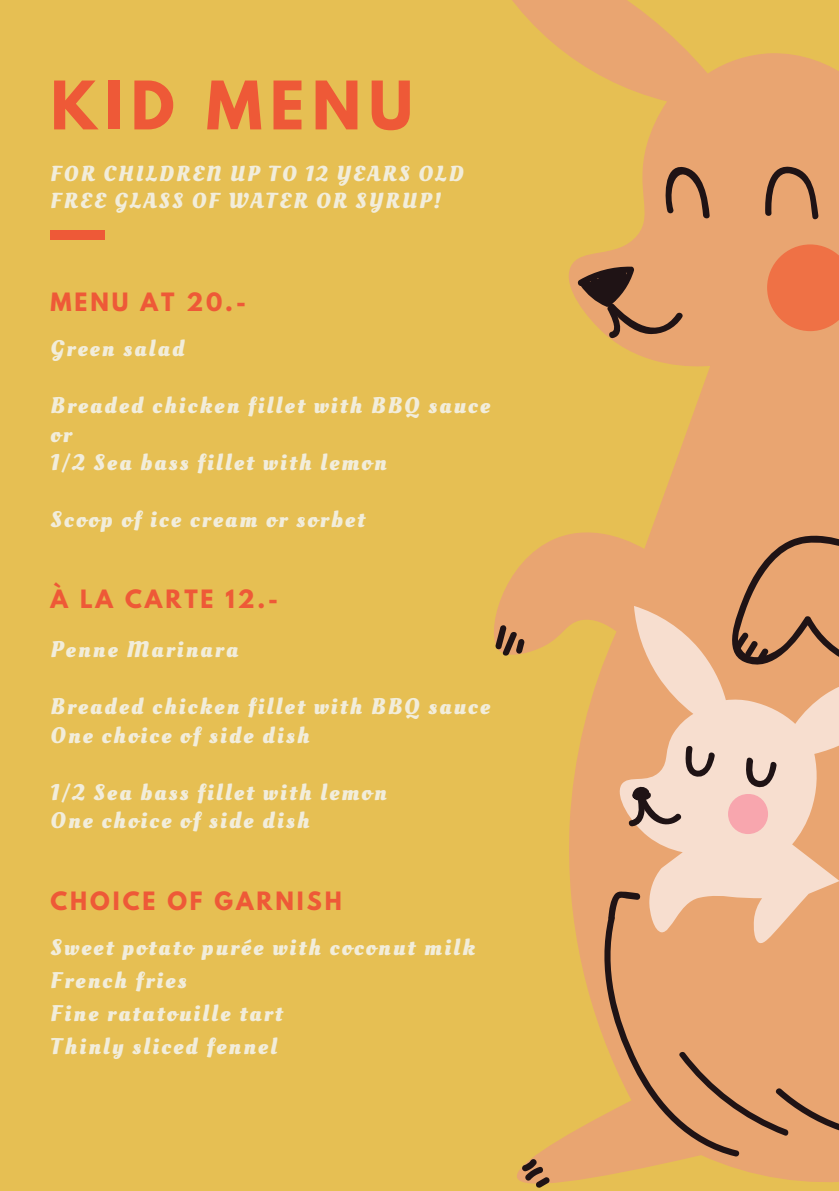
<style>
.page{position:relative;width:839px;height:1191px;background:#fff}
.page>*{position:absolute;margin:0;border:0;box-sizing:border-box;transform-origin:0 0}
.t1{font:700 59.2px "League Spartan";letter-spacing:.13em;color:#ee5937}
.t2{font:700 22.6px "Oleo Script";letter-spacing:.1em;color:#f2eddb}
.t3{font:700 22.4px "League Spartan";letter-spacing:.13em;color:#ee5937}
.t4{font:700 21.6px "Oleo Script";letter-spacing:.1em;color:#f2eddb}
</style>
<div class="page">
<div style="left:0;top:0;width:838px;height:1191px;background:#e6bf53"></div>
<svg style="left:494px;top:0;width:344px;height:1183px"></svg>
<svg style="left:614px;top:606px;width:224px;height:285px;background:#f0c5a6"></svg>
<svg style="left:764px;top:165px;width:54px;height:56px;background:#b8825a"></svg>
<svg style="left:662px;top:164px;width:48px;height:55px;background:#b27d58"></svg>
<svg style="left:597px;top:891px;width:241px;height:266px;background:#dfa070"></svg>
<svg style="left:522px;top:1159px;width:28px;height:29px"></svg>
<svg style="left:721px;top:529px;width:117px;height:145px;background:#cd9164"></svg>
<svg style="left:495px;top:625px;width:29px;height:32px"></svg>
<svg style="left:684px;top:745px;width:31px;height:35px"></svg>
<svg style="left:627px;top:786px;width:56px;height:41px;background:#b9a398"></svg>
<svg style="left:577px;top:266px;width:107px;height:75px;background:#b38056"></svg>
<svg style="left:767px;top:244px;width:71px;height:87px;background:#ed794c"></svg>
<svg style="left:728px;top:756px;width:49px;height:78px;background:#e2b8b2"></svg>
<div style="left:51px;top:231px;width:54px;height:9px;background:#ee5937"></div>
<p class="t1" style="left:51px;top:76px;width:364px">KID MENU</p>
<p class="t4" style="left:51px;top:159px;width:414px">FOR CHILDREN UP TO 12 YEARS OLD</p>
<p class="t4" style="left:51px;top:186px;width:392px">FREE GLASS OF WATER OR SYRUP!</p>
<p class="t3" style="left:51px;top:291px;width:197px">MENU AT 20.-</p>
<p class="t2" style="left:51px;top:333px;width:135px">Green salad</p>
<p class="t2" style="left:51px;top:390px;width:441px">Breaded chicken fillet with BBQ sauce</p>
<p class="t2" style="left:51px;top:419px;width:23px">or</p>
<p class="t2" style="left:51px;top:447px;width:337px">1/2 Sea bass fillet with lemon</p>
<p class="t2" style="left:51px;top:504px;width:316px">Scoop of ice cream or sorbet</p>
<p class="t3" style="left:51px;top:588px;width:229px">À LA CARTE 12.-</p>
<p class="t2" style="left:51px;top:634px;width:189px">Penne Marinara</p>
<p class="t2" style="left:51px;top:691px;width:441px">Breaded chicken fillet with BBQ sauce</p>
<p class="t2" style="left:51px;top:720px;width:260px">One choice of side dish</p>
<p class="t2" style="left:51px;top:777px;width:337px">1/2 Sea bass fillet with lemon</p>
<p class="t2" style="left:51px;top:805px;width:260px">One choice of side dish</p>
<p class="t3" style="left:51px;top:890px;width:293px">CHOICE OF GARNISH</p>
<p class="t2" style="left:51px;top:932px;width:426px">Sweet potato purée with coconut milk</p>
<p class="t2" style="left:51px;top:965px;width:137px">French fries</p>
<p class="t2" style="left:51px;top:998px;width:233px">Fine ratatouille tart</p>
<p class="t2" style="left:51px;top:1031px;width:228px">Thinly sliced fennel</p>
</div>
